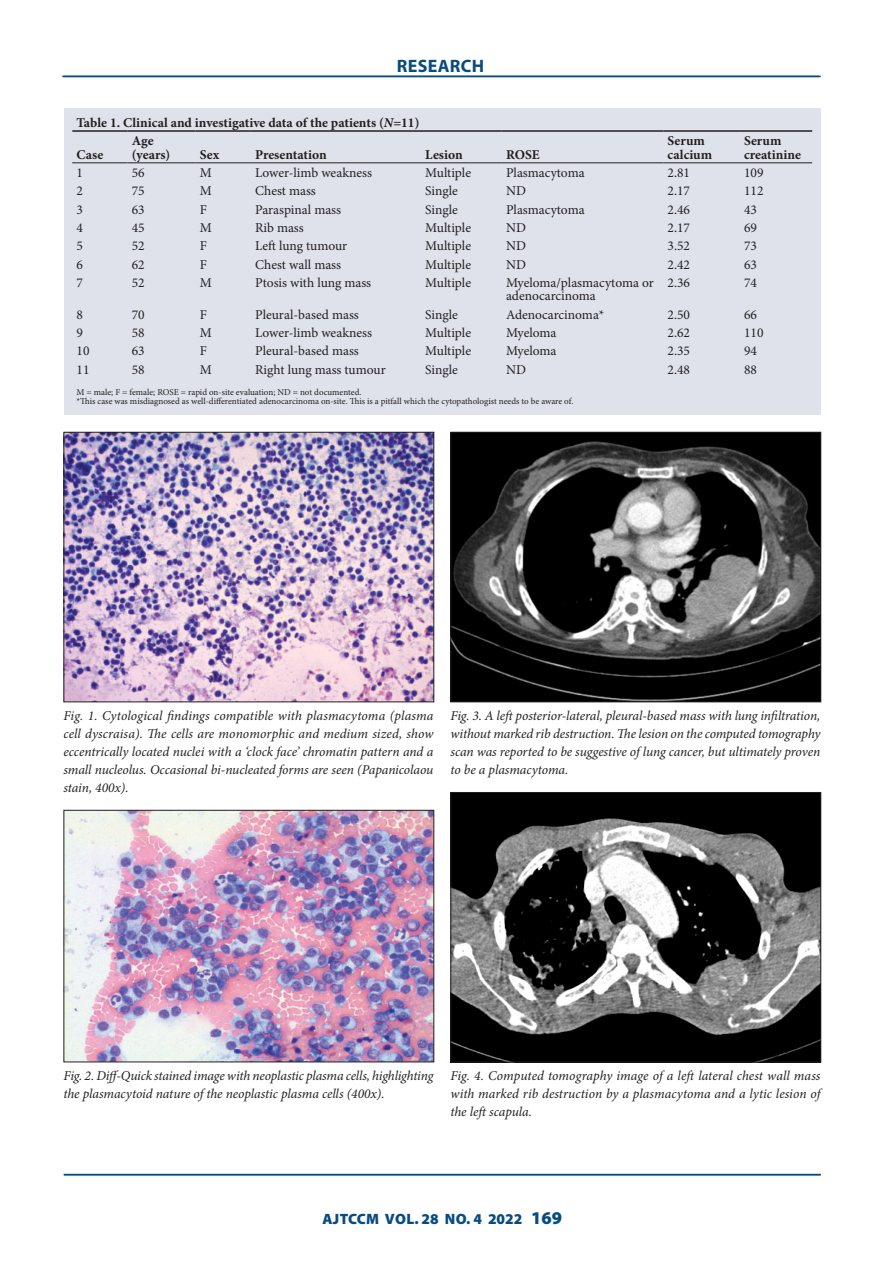
<style>
.page{position:relative;width:893px;height:1263px;background:#fff}
.page>*{position:absolute;margin:0;border:0;box-sizing:border-box;transform-origin:0 0}
.t1{font:700 18px "Myriad Pro";letter-spacing:.02em;color:#084c7e}
.t2{font:900 15px "Myriad Pro";letter-spacing:.005em;color:#084c7e}
.t3{font:italic 13.5px/18px "Minion Pro";letter-spacing:-.01em;color:#231f20;text-align:justify}
.t4{font:13.5px/13.5px "Minion Pro";color:#231f20}
.t5{font:700 13.5px/13.5px "Minion Pro";color:#231f20}
.t6{font:9px/9px "Minion Pro";color:#231f20}
.s1{font-style:italic}
.s2{font-size:18px}
</style>
<div class="page">
<hr style="left:62px;top:76px;width:757px;height:1px;background:#044c7e">
<hr style="left:64px;top:1174px;width:757px;height:1px;background:#044c7e">
<hr style="left:64px;top:76px;width:757px;height:1px;background:#044c7e">
<div style="left:64px;top:108px;width:757px;height:306px;background:#dfe2eb"></div>
<hr style="left:72px;top:130px;width:56px;height:2px;background:#231f20">
<hr style="left:128px;top:130px;width:68px;height:2px;background:#231f20">
<hr style="left:196px;top:130px;width:55px;height:2px;background:#231f20">
<hr style="left:251px;top:130px;width:170px;height:2px;background:#231f20">
<hr style="left:421px;top:130px;width:81px;height:2px;background:#231f20">
<hr style="left:502px;top:130px;width:161px;height:2px;background:#231f20">
<hr style="left:663px;top:130px;width:77px;height:2px;background:#231f20">
<hr style="left:740px;top:130px;width:72px;height:2px;background:#231f20">
<hr style="left:72px;top:162px;width:56px;height:1px;background:#231f20">
<hr style="left:128px;top:162px;width:68px;height:1px;background:#231f20">
<hr style="left:196px;top:162px;width:55px;height:1px;background:#231f20">
<hr style="left:251px;top:162px;width:170px;height:1px;background:#231f20">
<hr style="left:421px;top:162px;width:81px;height:1px;background:#231f20">
<hr style="left:502px;top:162px;width:161px;height:1px;background:#231f20">
<hr style="left:663px;top:162px;width:77px;height:1px;background:#231f20">
<hr style="left:740px;top:162px;width:72px;height:1px;background:#231f20">
<img style="left:66px;top:434px;width:366px;height:266px">
<div style="left:64px;top:432px;width:370px;height:270px;border:1px solid #231f20"></div>
<img style="left:66px;top:812px;width:366px;height:248px">
<div style="left:64px;top:810px;width:370px;height:252px;border:1px solid #231f20"></div>
<img style="left:453px;top:434px;width:366px;height:266px">
<div style="left:451px;top:432px;width:370px;height:270px;border:1px solid #231f20"></div>
<img style="left:453px;top:794px;width:366px;height:266px">
<div style="left:451px;top:792px;width:370px;height:270px;border:1px solid #231f20"></div>
<h1 class="t1" style="left:397px;top:54px;width:89px">RESEARCH</h1>
<p class="t5" style="left:77px;top:116px;width:344px">Table 1. Clinical and investigative data of the patients (<span class="s1">N</span>=11)</p>
<p class="t5" style="left:77px;top:147px;width:28px">Case</p>
<p class="t5" style="left:132px;top:134px;width:40px">Age (years)</p>
<p class="t5" style="left:200px;top:147px;width:21px">Sex</p>
<p class="t5" style="left:255px;top:147px;width:73px">Presentation</p>
<p class="t5" style="left:425px;top:147px;width:39px">Lesion</p>
<p class="t5" style="left:506px;top:147px;width:35px">ROSE</p>
<p class="t5" style="left:668px;top:134px;width:46px">Serum calcium</p>
<p class="t5" style="left:744px;top:134px;width:58px">Serum creatinine</p>
<p class="t4" style="left:77px;top:166px;width:8px">1</p>
<p class="t4" style="left:132px;top:166px;width:14px">56</p>
<p class="t4" style="left:200px;top:166px;width:14px">M</p>
<p class="t4" style="left:255px;top:166px;width:118px">Lower-limb weakness</p>
<p class="t4" style="left:425px;top:166px;width:47px">Multiple</p>
<p class="t4" style="left:506px;top:166px;width:80px">Plasmacytoma</p>
<p class="t4" style="left:668px;top:166px;width:24px">2.81</p>
<p class="t4" style="left:744px;top:166px;width:21px">109</p>
<p class="t4" style="left:77px;top:184px;width:8px">2</p>
<p class="t4" style="left:132px;top:184px;width:14px">75</p>
<p class="t4" style="left:200px;top:184px;width:14px">M</p>
<p class="t4" style="left:255px;top:184px;width:62px">Chest mass</p>
<p class="t4" style="left:425px;top:184px;width:34px">Single</p>
<p class="t4" style="left:506px;top:184px;width:21px">ND</p>
<p class="t4" style="left:668px;top:184px;width:24px">2.17</p>
<p class="t4" style="left:744px;top:184px;width:21px">112</p>
<p class="t4" style="left:77px;top:203px;width:8px">3</p>
<p class="t4" style="left:132px;top:203px;width:14px">63</p>
<p class="t4" style="left:200px;top:203px;width:9px">F</p>
<p class="t4" style="left:255px;top:203px;width:87px">Paraspinal mass</p>
<p class="t4" style="left:425px;top:203px;width:34px">Single</p>
<p class="t4" style="left:506px;top:203px;width:80px">Plasmacytoma</p>
<p class="t4" style="left:668px;top:203px;width:24px">2.46</p>
<p class="t4" style="left:744px;top:203px;width:14px">43</p>
<p class="t4" style="left:77px;top:221px;width:8px">4</p>
<p class="t4" style="left:132px;top:221px;width:14px">45</p>
<p class="t4" style="left:200px;top:221px;width:14px">M</p>
<p class="t4" style="left:255px;top:221px;width:50px">Rib mass</p>
<p class="t4" style="left:425px;top:221px;width:47px">Multiple</p>
<p class="t4" style="left:506px;top:221px;width:21px">ND</p>
<p class="t4" style="left:668px;top:221px;width:24px">2.17</p>
<p class="t4" style="left:744px;top:221px;width:14px">69</p>
<p class="t4" style="left:77px;top:239px;width:8px">5</p>
<p class="t4" style="left:132px;top:239px;width:14px">52</p>
<p class="t4" style="left:200px;top:239px;width:9px">F</p>
<p class="t4" style="left:255px;top:239px;width:94px">Left lung tumour</p>
<p class="t4" style="left:425px;top:239px;width:47px">Multiple</p>
<p class="t4" style="left:506px;top:239px;width:21px">ND</p>
<p class="t4" style="left:668px;top:239px;width:24px">3.52</p>
<p class="t4" style="left:744px;top:239px;width:14px">73</p>
<p class="t4" style="left:77px;top:257px;width:8px">6</p>
<p class="t4" style="left:132px;top:257px;width:14px">62</p>
<p class="t4" style="left:200px;top:257px;width:9px">F</p>
<p class="t4" style="left:255px;top:257px;width:87px">Chest wall mass</p>
<p class="t4" style="left:425px;top:257px;width:47px">Multiple</p>
<p class="t4" style="left:506px;top:257px;width:21px">ND</p>
<p class="t4" style="left:668px;top:257px;width:24px">2.42</p>
<p class="t4" style="left:744px;top:257px;width:14px">63</p>
<p class="t4" style="left:77px;top:276px;width:8px">7</p>
<p class="t4" style="left:132px;top:276px;width:14px">52</p>
<p class="t4" style="left:200px;top:276px;width:14px">M</p>
<p class="t4" style="left:255px;top:276px;width:118px">Ptosis with lung mass</p>
<p class="t4" style="left:425px;top:276px;width:47px">Multiple</p>
<p class="t4" style="left:506px;top:276px;width:149px">Myeloma/plasmacytoma or adenocarcinoma</p>
<p class="t4" style="left:668px;top:276px;width:24px">2.36</p>
<p class="t4" style="left:744px;top:276px;width:14px">74</p>
<p class="t4" style="left:77px;top:308px;width:8px">8</p>
<p class="t4" style="left:132px;top:308px;width:14px">70</p>
<p class="t4" style="left:200px;top:308px;width:9px">F</p>
<p class="t4" style="left:255px;top:308px;width:105px">Pleural-based mass</p>
<p class="t4" style="left:425px;top:308px;width:34px">Single</p>
<p class="t4" style="left:506px;top:308px;width:100px">Adenocarcinoma*</p>
<p class="t4" style="left:668px;top:308px;width:24px">2.50</p>
<p class="t4" style="left:744px;top:308px;width:14px">66</p>
<p class="t4" style="left:77px;top:326px;width:8px">9</p>
<p class="t4" style="left:132px;top:326px;width:14px">58</p>
<p class="t4" style="left:200px;top:326px;width:14px">M</p>
<p class="t4" style="left:255px;top:326px;width:118px">Lower-limb weakness</p>
<p class="t4" style="left:425px;top:326px;width:47px">Multiple</p>
<p class="t4" style="left:506px;top:326px;width:52px">Myeloma</p>
<p class="t4" style="left:668px;top:326px;width:24px">2.62</p>
<p class="t4" style="left:744px;top:326px;width:21px">110</p>
<p class="t4" style="left:77px;top:344px;width:14px">10</p>
<p class="t4" style="left:132px;top:344px;width:14px">63</p>
<p class="t4" style="left:200px;top:344px;width:9px">F</p>
<p class="t4" style="left:255px;top:344px;width:105px">Pleural-based mass</p>
<p class="t4" style="left:425px;top:344px;width:47px">Multiple</p>
<p class="t4" style="left:506px;top:344px;width:52px">Myeloma</p>
<p class="t4" style="left:668px;top:344px;width:24px">2.35</p>
<p class="t4" style="left:744px;top:344px;width:14px">94</p>
<p class="t4" style="left:77px;top:363px;width:14px">11</p>
<p class="t4" style="left:132px;top:363px;width:14px">58</p>
<p class="t4" style="left:200px;top:363px;width:14px">M</p>
<p class="t4" style="left:255px;top:363px;width:132px">Right lung mass tumour</p>
<p class="t4" style="left:425px;top:363px;width:34px">Single</p>
<p class="t4" style="left:506px;top:363px;width:21px">ND</p>
<p class="t4" style="left:668px;top:363px;width:24px">2.48</p>
<p class="t4" style="left:744px;top:363px;width:14px">88</p>
<p class="t6" style="left:77px;top:388px;width:498px">M = male; F = female; ROSE = rapid on-site evaluation; ND = not documented.<br>*This case was misdiagnosed as well-differentiated adenocarcinoma on-site. This is a pitfall which the cytopathologist needs to be aware of.</p>
<p class="t3" style="left:63px;top:707px;width:372px">Fig. 1. Cytological findings compatible with plasmacytoma (plasma cell dyscraisa). The cells are monomorphic and medium sized, show eccentrically located nuclei with a ‘clock face’ chromatin pattern and a small nucleolus. Occasional bi-nucleated forms are seen (Papanicolaou stain, 400x).</p>
<p class="t3" style="left:450px;top:707px;width:371px">Fig. 3. A left posterior-lateral, pleural-based mass with lung infiltration, without marked rib destruction. The lesion on the computed tomography scan was reported to be suggestive of lung cancer, but ultimately proven to be a plasmacytoma.</p>
<p class="t3" style="left:63px;top:1067px;width:371px">Fig. 2. Diff-Quick stained image with neoplastic plasma cells, highlighting the plasmacytoid nature of the neoplastic plasma cells (400x).</p>
<p class="t3" style="left:450px;top:1067px;width:371px">Fig. 4. Computed tomography image of a left lateral chest wall mass with marked rib destruction by a plasmacytoma and a lytic lesion of the left scapula.</p>
<p class="t2" style="left:322px;top:1210px;width:241px">AJTCCM VOL. 28 NO. 4 2022 <span class="s2">169</span></p>
</div>
